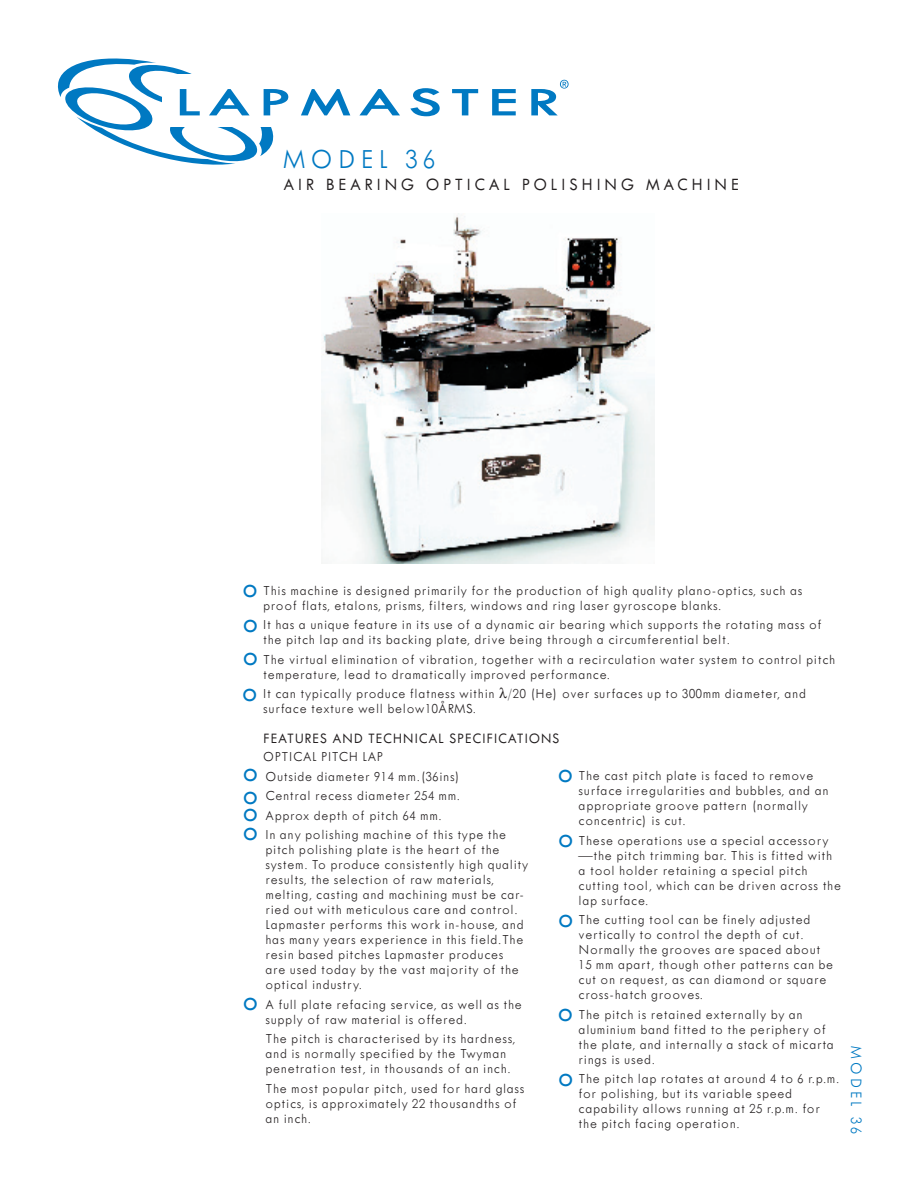
<style>
.page{position:relative;width:918px;height:1188px;background:#fff}
.page>*{position:absolute;margin:0;border:0;box-sizing:border-box;transform-origin:0 0}
.t1{font:500 30px/32.8px "Tw Cen MT Semi";color:#0079c2}
.t2{font:300 28.5px "Tw Cen";letter-spacing:.2em;color:#0079c2}
.t3{font:500 18px "Tw Cen MT Semi";letter-spacing:.2em;color:#231f20}
.t4{font:300 16.5px "Tw Cen";letter-spacing:.2em;color:#0079c2}
.t5{font:500 15px "Tw Cen MT Semi";letter-spacing:.05em;color:#231f20}
.t6{font:300 14.25px/15px "Tw Cen";letter-spacing:.05em;color:#231f20}
</style>
<div class="page">
<svg style="left:58px;top:59px;width:230px;height:106px"></svg>
<svg style="left:301px;top:89px;width:49px;height:26px"></svg>
<svg style="left:359px;top:89px;width:41px;height:26px"></svg>
<svg style="left:410px;top:88px;width:30px;height:28px"></svg>
<svg style="left:452px;top:89px;width:26px;height:26px"></svg>
<svg style="left:492px;top:89px;width:24px;height:26px"></svg>
<svg style="left:531px;top:80px;width:38px;height:35px"></svg>
<img style="left:322px;top:213px;width:332px;height:351px">
<h2 class="t2" style="left:284px;top:144px;width:153px">MODEL 36</h2>
<p class="t3" style="left:284px;top:175px;width:457px">AIR BEARING OPTICAL POLISHING MACHINE</p>
<h1 class="t1" style="left:243px;top:572px;width:16px">o</h1>
<p class="t6" style="left:263px;top:583px;width:541px">This machine is designed primarily for the production of high quality plano-optics, such as proof flats, etalons, prisms, filters, windows and ring laser gyroscope blanks.</p>
<p class="t6" style="left:263px;top:617px;width:560px">It has a unique feature in its use of a dynamic air bearing which supports the rotating mass of the pitch lap and its backing plate, drive being through a circumferential belt.</p>
<p class="t6" style="left:263px;top:652px;width:573px">The virtual elimination of vibration, together with a recirculation water system to control pitch temperature, lead to dramatically improved performance.</p>
<p class="t6" style="left:263px;top:686px;width:544px">It can typically produce flatness within /20 (He) over surfaces up to 300mm diameter, and surface texture well below10ÅRMS.</p>
<p class="t5" style="left:263px;top:731px;width:298px">FEATURES AND TECHNICAL SPECIFICATIONS</p>
<p class="t6" style="left:263px;top:749px;width:121px">OPTICAL PITCH LAP</p>
<h1 class="t1" style="left:243px;top:606px;width:16px">o o</h1>
<h1 class="t1" style="left:242px;top:675px;width:16px">o</h1>
<h1 class="t1" style="left:243px;top:761px;width:17px;line-height:22.6px">o o</h1>
<h1 class="t1" style="left:243px;top:796px;width:16px">o</h1>
<h1 class="t1" style="left:243px;top:814px;width:16px">o</h1>
<h1 class="t1" style="left:243px;top:985px;width:16px">o</h1>
<p class="t6" style="left:266px;top:767px;width:242px;line-height:19.5px">Outside diameter 914 mm.(36ins)<br>Central recess diameter 254 mm.<br>Approx depth of pitch 64 mm.<br>In any polishing machine of this type the</p>
<p class="t6" style="left:266px;top:842px;width:264px">pitch polishing plate is the heart of the system. To produce consistently high quality results, the selection of raw materials, melting, casting and machining must be car&shy;ried out with meticulous care and control.<br>Lapmaster performs this work in-house, and has many years experience in this field.The resin based pitches Lapmaster produces<br>are used today by the vast majority of the optical industry.</p>
<p class="t6" style="left:266px;top:997px;width:258px">A full plate refacing service, as well as the supply of raw material is offered.</p>
<p class="t6" style="left:266px;top:1031px;width:251px">The pitch is characterised by its hardness, and is normally specified by the Twyman penetration test, in thousands of an inch.</p>
<p class="t6" style="left:266px;top:1081px;width:261px">The most popular pitch, used for hard glass optics, is approximately 22 thousandths of an inch.</p>
<h1 class="t1" style="left:558px;top:741px;width:17px;line-height:64.7px">o o</h1>
<p class="t6" style="left:579px;top:768px;width:251px">The cast pitch plate is faced to remove surface irregularities and bubbles, and an appropriate groove pattern (normally concentric) is cut.</p>
<p class="t6" style="left:579px;top:833px;width:264px">These operations use a special accessory —the pitch trimming bar. This is fitted with a tool holder retaining a special pitch cutting tool, which can be driven across the lap surface.</p>
<p class="t6" style="left:579px;top:912px;width:256px">The cutting tool can be finely adjusted vertically to control the depth of cut.<br>Normally the grooves are spaced about 15 mm apart, though other patterns can be cut on request, as can diamond or square cross-hatch grooves.</p>
<p class="t6" style="left:579px;top:1007px;width:257px">The pitch is retained externally by an aluminium band fitted to the periphery of the plate, and internally a stack of micarta rings is used.</p>
<p class="t6" style="left:579px;top:1071px;width:262px">The pitch lap rotates at around 4 to 6 r.p.m. for polishing, but its variable speed capability allows running at 25 r.p.m. for the pitch facing operation.</p>
<h1 class="t1" style="left:558px;top:902px;width:16px">o</h1>
<h1 class="t1" style="left:558px;top:979px;width:17px;line-height:65.6px">o o</h1>
<p class="t4" style="left:865px;top:1046px;width:89px;rotate:90deg">MODEL 36</p>
</div>
